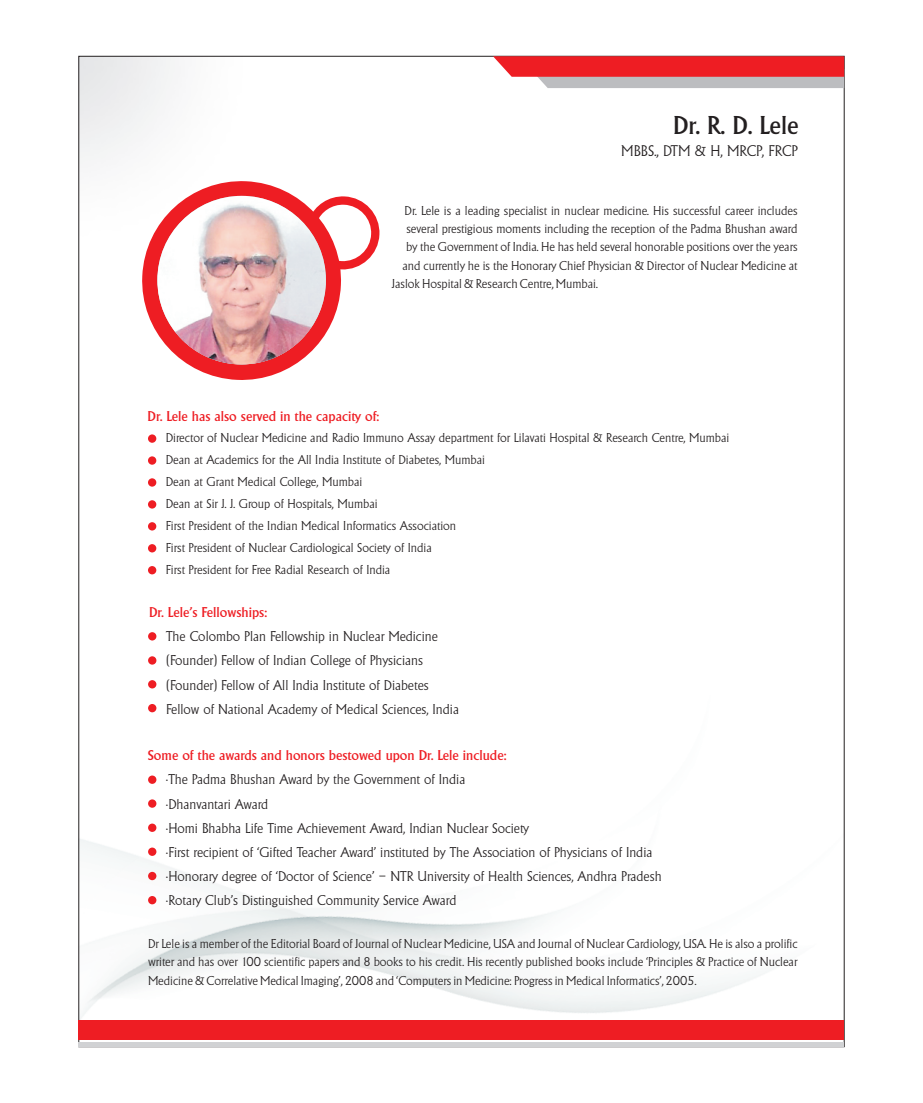
<style>
.page{position:relative;width:923px;height:1103px;background:#fff}
.page>*{position:absolute;margin:0;border:0;box-sizing:border-box;transform-origin:0 0}
.t1{font:500 25px "Adelon";color:#231f20}
.t2{font:300 15px "Adelon";color:#231f20}
.t3{font:300 13.75px/24.1px "Adelon";color:#231f20}
.t4{font:500 13.75px "Adelon";color:#ee1d23}
.t5{font:300 12.5px/21.9px "Adelon";color:#231f20}
</style>
<div class="page">
<img style="left:81px;top:656px;width:761px;height:384px">
<svg style="left:493px;top:56px;width:351px;height:32px"></svg>
<div style="left:79px;top:1019px;width:765px;height:20px;background:#ee1d23"></div>
<hr style="left:79px;top:1042px;width:765px;height:4px;background:#d1d2d4">
<svg style="left:140px;top:179px;width:201px;height:201px"></svg>
<svg style="left:309px;top:196px;width:71px;height:74px"></svg>
<img style="left:157px;top:196px;width:169px;height:168px;border-radius:50%">
<div style="left:148px;top:434px;width:8px;height:9px;background:#ee1d23;border-radius:50%"></div>
<div style="left:148px;top:456px;width:8px;height:9px;background:#ee1d23;border-radius:50%"></div>
<div style="left:148px;top:478px;width:8px;height:8px;background:#ee1d23;border-radius:50%"></div>
<div style="left:148px;top:500px;width:8px;height:8px;background:#ee1d23;border-radius:50%"></div>
<div style="left:148px;top:522px;width:8px;height:8px;background:#ee1d23;border-radius:50%"></div>
<div style="left:148px;top:544px;width:8px;height:8px;background:#ee1d23;border-radius:50%"></div>
<div style="left:148px;top:566px;width:8px;height:8px;background:#ee1d23;border-radius:50%"></div>
<div style="left:148px;top:632px;width:8px;height:8px;background:#ee1d23;border-radius:50%"></div>
<div style="left:148px;top:656px;width:8px;height:8px;background:#ee1d23;border-radius:50%"></div>
<div style="left:148px;top:680px;width:8px;height:8px;background:#ee1d23;border-radius:50%"></div>
<div style="left:148px;top:704px;width:8px;height:8px;background:#ee1d23;border-radius:50%"></div>
<div style="left:148px;top:775px;width:8px;height:9px;background:#ee1d23;border-radius:50%"></div>
<div style="left:148px;top:799px;width:8px;height:8px;background:#ee1d23;border-radius:50%"></div>
<div style="left:148px;top:823px;width:8px;height:9px;background:#ee1d23;border-radius:50%"></div>
<div style="left:148px;top:847px;width:8px;height:9px;background:#ee1d23;border-radius:50%"></div>
<div style="left:148px;top:871px;width:8px;height:9px;background:#ee1d23;border-radius:50%"></div>
<div style="left:148px;top:896px;width:8px;height:8px;background:#ee1d23;border-radius:50%"></div>
<h1 class="t1" style="left:673px;top:110px;width:127px">Dr. R. D. Lele</h1>
<p class="t2" style="left:621px;top:142px;width:178px">MBBS., DTM &amp; H, MRCP, FRCP</p>
<p class="t5" style="left:404px;top:199px;width:394px">Dr. Lele is a leading specialist in nuclear medicine. His successful career includes</p>
<p class="t5" style="left:406px;top:218px;width:392px">several prestigious moments including the reception of the Padma Bhushan award</p>
<p class="t5" style="left:406px;top:236px;width:393px">by the Government of India. He has held several honorable positions over the years</p>
<p class="t5" style="left:402px;top:254px;width:396px">and currently he is the Honorary Chief Physician &amp; Director of Nuclear Medicine at</p>
<p class="t5" style="left:392px;top:272px;width:207px">Jaslok Hospital &amp; Research Centre, Mumbai.</p>
<p class="t4" style="left:148px;top:408px;width:233px">Dr. Lele has also served in the capacity of:</p>
<p class="t5" style="left:166px;top:427px;width:565px">Director of Nuclear Medicine and Radio Immuno Assay department for Lilavati Hospital &amp; Research Centre, Mumbai Dean at Academics for the All India Institute of Diabetes, Mumbai<br>Dean at Grant Medical College, Mumbai<br>Dean at Sir J. J. Group of Hospitals, Mumbai<br>First President of the Indian Medical Informatics Association<br>First President of Nuclear Cardiological Society of India<br>First President for Free Radial Research of India</p>
<p class="t4" style="left:149px;top:604px;width:120px">Dr. Lele’s Fellowships:</p>
<p class="t3" style="left:166px;top:624px;width:294px">The Colombo Plan Fellowship in Nuclear Medicine (Founder) Fellow of Indian College of Physicians (Founder) Fellow of All India Institute of Diabetes Fellow of National Academy of Medical Sciences, India</p>
<p class="t4" style="left:148px;top:747px;width:360px">Some of the awards and honors bestowed upon Dr. Lele include:</p>
<p class="t3" style="left:166px;top:767px;width:301px">•The Padma Bhushan Award by the Government of India</p>
<p class="t3" style="left:166px;top:791px;width:104px">•Dhanvantari Award</p>
<p class="t3" style="left:166px;top:815px;width:365px">•Homi Bhabha Life Time Achievement Award, Indian Nuclear Society</p>
<p class="t3" style="left:166px;top:839px;width:488px">•First recipient of ‘Gifted Teacher Award’ instituted by The Association of Physicians of India</p>
<p class="t3" style="left:166px;top:864px;width:497px">•Honorary degree of ‘Doctor of Science’ – NTR University of Health Sciences, Andhra Pradesh</p>
<p class="t3" style="left:166px;top:888px;width:292px">•Rotary Club’s Distinguished Community Service Award</p>
<p class="t5" style="left:148px;top:934px;width:651px;line-height:18.2px;text-align:justify">Dr Lele is a member of the Editorial Board of Journal of Nuclear Medicine, USA and Journal of Nuclear Cardiology, USA. He is also a prolific writer and has over 100 scientific papers and 8 books to his credit. His recently published books include ‘Principles &amp; Practice of Nuclear Medicine &amp; Correlative Medical Imaging’, 2008 and ‘Computers in Medicine: Progress in Medical Informatics’, 2005.</p>
</div>
